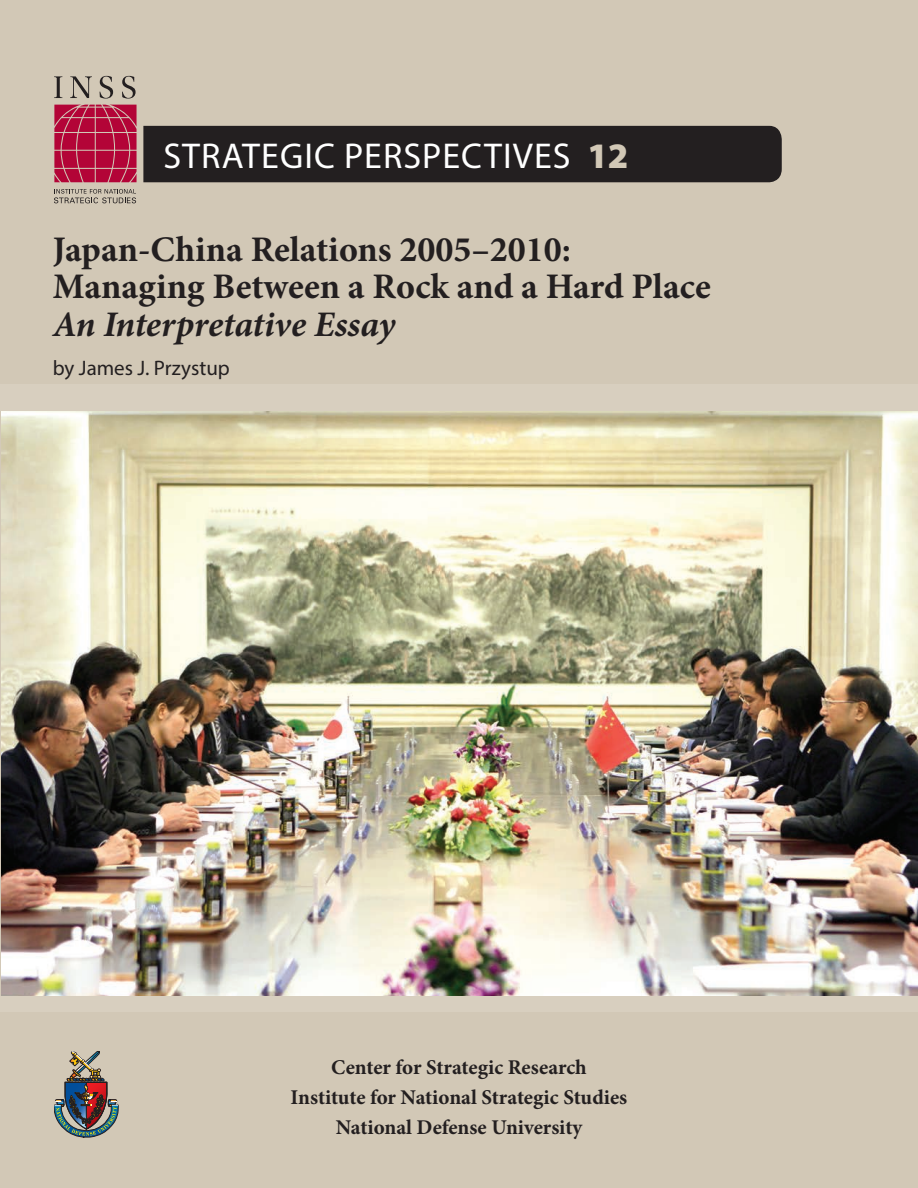
<style>
.page{position:relative;width:918px;height:1188px;background:#d2c8b6}
.page>*{position:absolute;margin:0;border:0;box-sizing:border-box;transform-origin:0 0}
.t1{font:700 36px/37.5px "Minion Pro";color:#231f20}
.t2{font:36px "Myriad Pro";letter-spacing:.03em;color:#fff}
.t3{font:italic 700 36px "Minion Pro";letter-spacing:-.005em;color:#231f20}
.t4{font:700 21px "Minion Pro";letter-spacing:-.005em;color:#231f20}
.t5{font:21px "Myriad Pro";color:#231f20}
.s1{font-weight:900;color:#d2c8b6}
</style>
<div class="page">
<img style="left:1px;top:411px;width:917px;height:585px">
<div style="left:143px;top:126px;width:639px;height:56px;background:#231f20"></div>
<img style="left:54px;top:1051px;width:64px;height:86px">
<svg style="left:54px;top:76px;width:8px;height:22px"></svg>
<svg style="left:70px;top:76px;width:22px;height:22px"></svg>
<svg style="left:100px;top:76px;width:13px;height:23px"></svg>
<svg style="left:122px;top:76px;width:14px;height:23px"></svg>
<svg style="left:54px;top:105px;width:83px;height:77px;background:#b72049"></svg>
<svg style="left:54px;top:189px;width:82px;height:14px"></svg>
<div style="left:0;top:384px;width:918px;height:27px;background:#d8cfbf"></div>
<div style="left:0;top:996px;width:918px;height:16px;background:#d8cfbf"></div>
<p class="t2" style="left:164px;top:134px;width:467px">STRATEGIC PERSPECTIVES <span class="s1">12</span></p>
<p class="t1" style="left:53px;top:230px;width:660px">Japan-China Relations 2005–2010:<br>Managing Between a Rock and a Hard Place</p>
<p class="t3" style="left:53px;top:298px;width:344px">An Interpretative Essay</p>
<p class="t5" style="left:53px;top:355px;width:179px">by James J. Przystup</p>
<p class="t4" style="left:331px;top:1052px;width:257px">Center for Strategic Research</p>
<p class="t4" style="left:291px;top:1082px;width:338px">Institute for National Strategic Studies</p>
<p class="t4" style="left:336px;top:1112px;width:248px">National Defense University</p>
</div>
